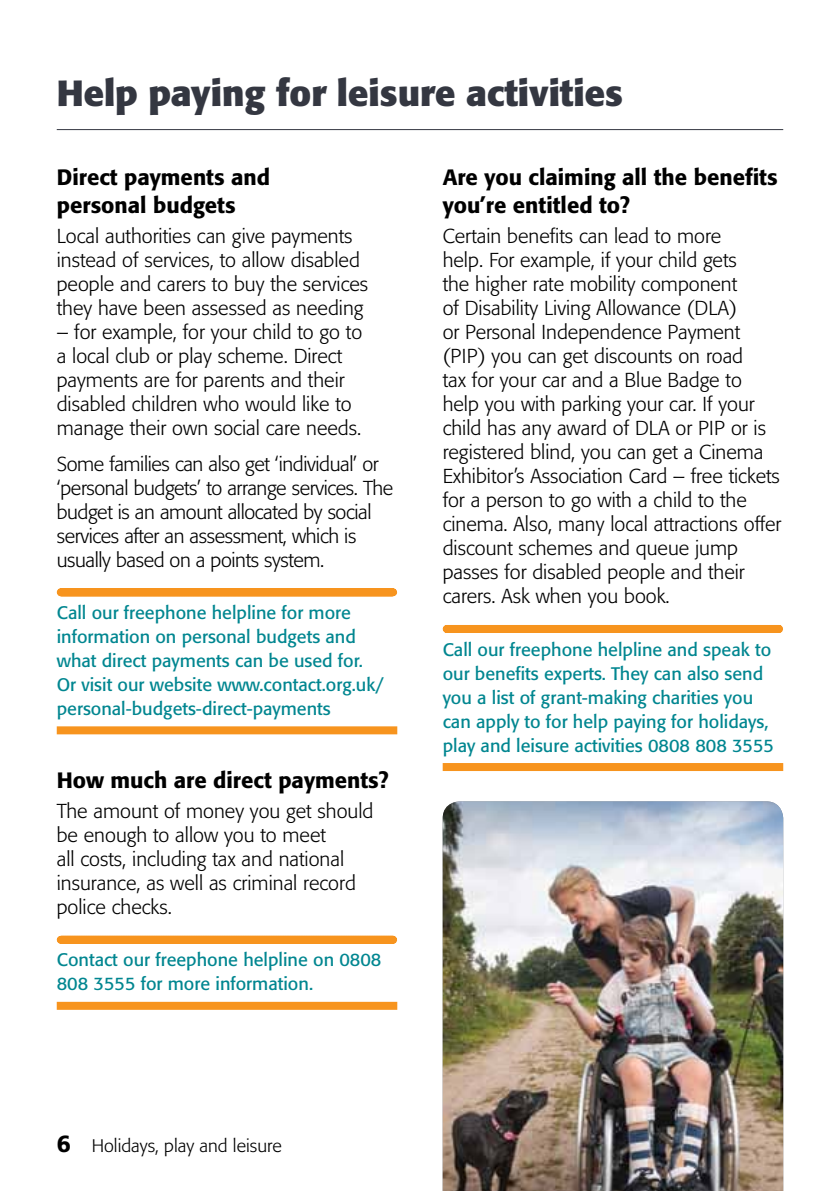
<style>
.page{position:relative;width:840px;height:1191px;background:#fff}
.page>*{position:absolute;margin:0;border:0;box-sizing:border-box;transform-origin:0 0}
.t1{font:700 36px "Formata BQ";color:#343741}
.t2{font:500 22px/28px "Formata BQ";color:#000}
.t3{font:300 20px/24px "Formata BQ";color:#000}
.t4{font:300 20px/24px "Formata BQ";letter-spacing:-.02em;color:#000}
.t5{font:18px/24px "Formata BQ";color:#008690}
.t6{font:300 18px "Formata BQ";color:#000}
.s1{font-weight:500;font-size:24px}
</style>
<div class="page">
<hr style="left:57px;top:129px;width:725px;height:1px;background:#343741">
<div style="left:61px;top:588px;width:332px;height:8px;background:#f7941e"></div>
<div style="left:57px;top:726px;width:340px;height:8px;background:#f7941e"></div>
<svg style="left:61px;top:935px;width:332px;height:8px;background:#f79c2f"></svg>
<div style="left:57px;top:1001px;width:340px;height:8px;background:#f7941e"></div>
<div style="left:446px;top:625px;width:332px;height:8px;background:#f7941e"></div>
<div style="left:442px;top:763px;width:340px;height:8px;background:#f7941e"></div>
<img style="left:442px;top:801px;width:340px;height:390px">
<h1 class="t1" style="left:57px;top:71px;width:567px">Help paying for leisure activities</h1>
<p class="t2" style="left:57px;top:164px;width:215px">Direct payments and personal budgets</p>
<p class="t3" style="left:57px;top:224px;width:313px">Local authorities can give payments instead of services, to allow disabled people and carers to buy the services they have been assessed as needing</p>
<p class="t3" style="left:57px;top:320px;width:307px">– for example, for your child to go to a local club or play scheme. Direct payments are for parents and their disabled children who would like to manage their own social care needs.</p>
<p class="t4" style="left:57px;top:452px;width:338px">Some families can also get ‘individual’ or ‘personal budgets’ to arrange services. The budget is an amount allocated by social services after an assessment, which is usually based on a points system.</p>
<p class="t5" style="left:57px;top:600px;width:328px">Call our freephone helpline for more information on personal budgets and what direct payments can be used for.<br>Or visit our website www.contact.org.uk/ personal-budgets-direct-payments</p>
<p class="t2" style="left:57px;top:766px;width:333px">How much are direct payments?</p>
<p class="t3" style="left:57px;top:799px;width:318px">The amount of money you get should be enough to allow you to meet<br>all costs, including tax and national insurance, as well as criminal record police checks.</p>
<p class="t5" style="left:57px;top:948px;width:326px">Contact our freephone helpline on 0808<br>808 3555 for more information.</p>
<p class="t2" style="left:442px;top:164px;width:336px">Are you claiming all the benefits you’re entitled to?</p>
<p class="t3" style="left:442px;top:224px;width:340px">Certain benefits can lead to more<br>help. For example, if your child gets<br>the higher rate mobility component<br>of Disability Living Allowance (DLA)<br>or Personal Independence Payment (PIP) you can get discounts on road<br>tax for your car and a Blue Badge to help you with parking your car. If your child has any award of DLA or PIP or is registered blind, you can get a Cinema Exhibitor’s Association Card – free tickets for a person to go with a child to the cinema. Also, many local attractions offer discount schemes and queue jump passes for disabled people and their carers. Ask when you book.</p>
<p class="t5" style="left:442px;top:637px;width:333px">Call our freephone helpline and speak to our benefits experts. They can also send you a list of grant-making charities you can apply to for help paying for holidays, play and leisure activities 0808 808 3555</p>
<p class="t6" style="left:57px;top:1135px;width:226px"><span class="s1">6</span> Holidays, play and leisure</p>
</div>
